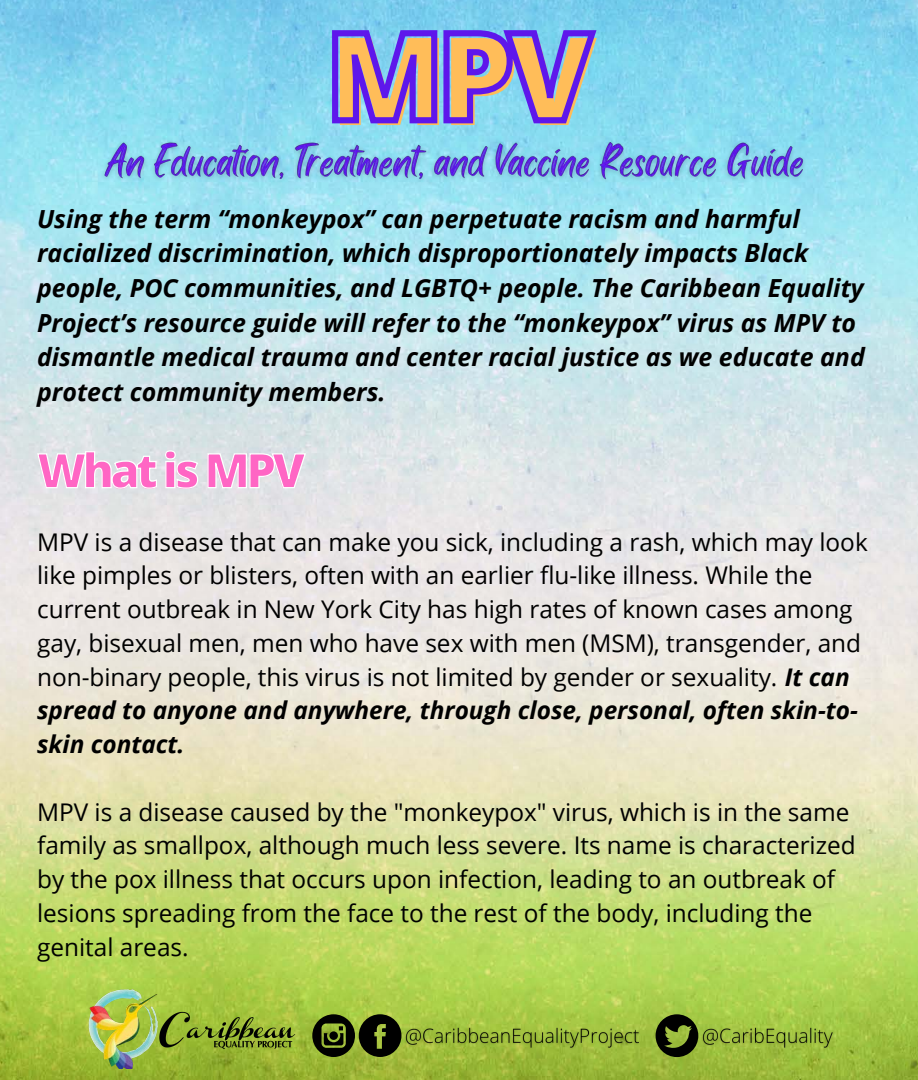
<style>
.page{position:relative;width:918px;height:1080px;background:#fff}
.page>*{position:absolute;margin:0;border:0;box-sizing:border-box;transform-origin:0 0}
.t1{font:800 121.95px "Open Sans";color:#ffbd59}
.t2{font:800 47.25px "Open Sans";letter-spacing:-.08em;color:#ff66c4}
.t3{font:italic 700 24.9px/34.7px "Open Sans";color:#000}
.t4{font:24.3px/33.8px "Open Sans";color:#000}
.s1{font-weight:700;font-style:italic}
</style>
<div class="page">
<img style="left:0;top:0;width:918px;height:1080px">
<img style="left:86px;top:988px;width:214px;height:81px">
<svg style="left:656px;top:1014px;width:42px;height:43px"></svg>
<svg style="left:312px;top:1014px;width:89px;height:43px"></svg>
<svg style="left:329px;top:26px;width:272px;height:100px"></svg>
<img style="left:96px;top:126px;width:725px;height:75px">
<img style="left:401px;top:1019px;width:242px;height:35px">
<img style="left:698px;top:1019px;width:138px;height:35px">
<svg style="left:36px;top:450px;width:271px;height:44px"></svg>
<h1 class="t1" style="left:330px;top:-5px;width:268px">MPV</h1>
<p class="t3" style="left:37px;top:201px;width:829px">Using the term “monkeypox” can perpetuate racism and harmful racialized discrimination, which disproportionately impacts Black people, POC communities, and LGBTQ+ people. The Caribbean Equality Project’s resource guide will refer to the “monkeypox” virus as MPV to dismantle medical trauma and center racial justice as we educate and protect community members.</p>
<h2 class="t2" style="left:37px;top:437px;width:269px">What is MPV</h2>
<p class="t4" style="left:37px;top:524px;width:832px">MPV is a disease that can make you sick, including a rash, which may look like pimples or blisters, often with an earlier flu-like illness. While the current outbreak in New York City has high rates of known cases among gay, bisexual men, men who have sex with men (MSM), transgender, and non-binary people, this virus is not limited by gender or sexuality. <span class="s1">It can spread to anyone and anywhere, through close, personal, often skin-to&shy;skin contact.</span></p>
<p class="t4" style="left:37px;top:794px;width:820px">MPV is a disease caused by the "monkeypox" virus, which is in the same family as smallpox, although much less severe. Its name is characterized by the pox illness that occurs upon infection, leading to an outbreak of lesions spreading from the face to the rest of the body, including the genital areas.</p>
</div>
